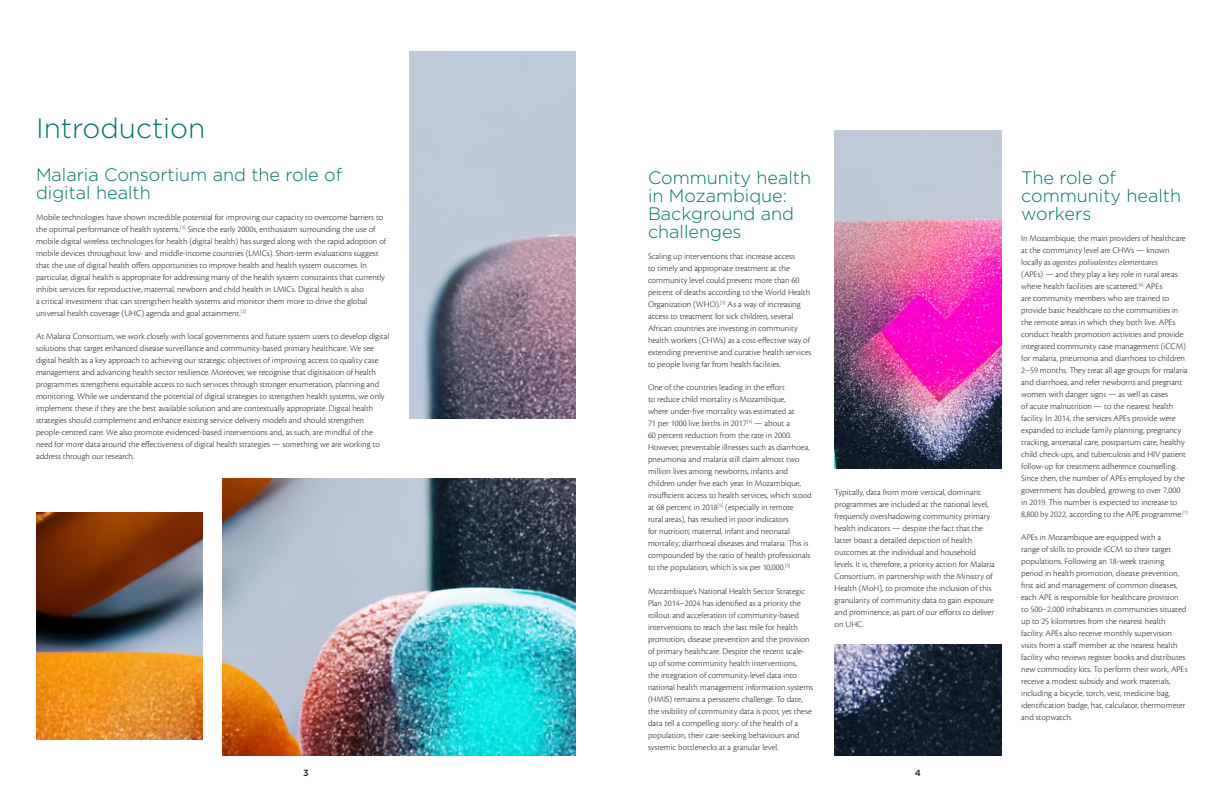
<style>
.page{position:relative;width:1224px;height:792px;background:#fff}
.page>*{position:absolute;margin:0;border:0;box-sizing:border-box;transform-origin:0 0}
.Heading_01{font:300 28px "Gotham";color:#007167}
.Heading_02{font:300 18px/18px "Gotham";color:#007167}
.body{font:300 9px/12px "Cronos Pro";color:#231f20}
.t1{font:500 9px "Gotham";color:#231f20}
.s1{font-style:italic}
</style>
<div class="page">
<img style="left:36px;top:513px;width:167px;height:227px">
<img style="left:223px;top:479px;width:353px;height:277px">
<img style="left:409px;top:51px;width:167px;height:368px">
<img style="left:835px;top:130px;width:166px;height:338px">
<img style="left:835px;top:645px;width:166px;height:111px">
<p class="Heading_01" style="left:36px;top:110px;width:171px">Introduction</p>
<p class="Heading_02" style="left:36px;top:165px;width:308px">Malaria Consortium and the role of digital health</p>
<p class="body" style="left:36px;top:211px;width:352px">Mobile technologies have shown incredible potential for improving our capacity to overcome barriers to the optimal performance of health systems.<sup>[1]</sup> Since the early 2000s, enthusiasm surrounding the use of mobile digital wireless technologies for health (digital health) has surged along with the rapid adoption of mobile devices throughout low- and middle-income countries (LMICs). Short-term evaluations suggest that the use of digital health offers opportunities to improve health and health system outcomes. In particular, digital health is appropriate for addressing many of the health system constraints that currently inhibit services for reproductive, maternal, newborn and child health in LMICs. Digital health is also<br>a critical investment that can strengthen health systems and monitor them more to drive the global universal health coverage (UHC) agenda and goal attainment.<sup>[2]</sup></p>
<p class="body" style="left:36px;top:330px;width:355px">At Malaria Consortium, we work closely with local governments and future system users to develop digital solutions that target enhanced disease surveillance and community-based primary healthcare. We see digital health as a key approach to achieving our strategic objectives of improving access to quality case management and advancing health sector resilience. Moreover, we recognise that digitisation of health programmes strengthens equitable access to such services through stronger enumeration, planning and monitoring. While we understand the potential of digital strategies to strengthen health systems, we only implement these if they are the best available solution and are contextually appropriate. Digital health strategies should complement and enhance existing service delivery models and should strengthen people-centred care. We also promote evidenced-based interventions and, as such, are mindful of the need for more data around the effectiveness of digital health strategies — something we are working to address through our research.</p>
<p class="Heading_02" style="left:648px;top:169px;width:165px">Community health in Mozambique:<br>Background and challenges</p>
<p class="body" style="left:648px;top:250px;width:165px">Scaling up interventions that increase access<br>to timely and appropriate treatment at the community level could prevent more than 60 percent of deaths according to the World Health Organization (WHO).<sup>[3]</sup> As a way of increasing access to treatment for sick children, several African countries are investing in community health workers (CHWs) as a cost-effective way of extending preventive and curative health services to people living far from health facilities.</p>
<p class="body" style="left:648px;top:381px;width:165px">One of the countries leading in the effort<br>to reduce child mortality is Mozambique,<br>where under-five mortality was estimated at<br>71 per 1000 live births in 2017<sup>[4]</sup> — about a<br>60 percent reduction from the rate in 2000.<br>However, preventable illnesses such as diarrhoea, pneumonia and malaria still claim almost two million lives among newborns, infants and children under five each year. In Mozambique, insufficient access to health services, which stood at 68 percent in 2018<sup>[5]</sup> (especially in remote<br>rural areas), has resulted in poor indicators<br>for nutrition; maternal, infant and neonatal mortality; diarrhoeal diseases and malaria. This is compounded by the ratio of health professionals to the population, which is six per 10,000.<sup>[5]</sup></p>
<p class="body" style="left:648px;top:585px;width:167px">Mozambique’s National Health Sector Strategic Plan 2014–2024 has identified as a priority the rollout and acceleration of community-based interventions to reach the last mile for health promotion, disease prevention and the provision of primary healthcare. Despite the recent scale&shy;up of some community health interventions,<br>the integration of community-level data into national health management information systems (HMIS) remains a persistent challenge. To date, the visibility of community data is poor, yet these data tell a compelling story: of the health of a population, their care-seeking behaviours and systemic bottlenecks at a granular level.</p>
<p class="body" style="left:835px;top:486px;width:162px">Typically, data from more vertical, dominant programmes are included at the national level, frequently overshadowing community primary health indicators — despite the fact that the latter boast a detailed depiction of health outcomes at the individual and household levels. It is, therefore, a priority action for Malaria Consortium, in partnership with the Ministry of Health (MoH), to promote the inclusion of this granularity of community data to gain exposure and prominence, as part of our efforts to deliver on UHC.</p>
<p class="t1" style="left:303px;top:767px;width:7px">3</p>
<p class="t1" style="left:915px;top:767px;width:8px">4</p>
<p class="Heading_02" style="left:1021px;top:169px;width:161px">The role of community health workers</p>
<p class="body" style="left:1021px;top:232px;width:168px">In Mozambique, the main providers of healthcare at the community level are CHWs — known locally as <span class="s1">agentes polivalentes elementares<br></span>(APEs) — and they play a key role in rural areas where health facilities are scattered.<sup>[6]</sup> APEs<br>are community members who are trained to provide basic healthcare to the communities in the remote areas in which they both live. APEs conduct health promotion activities and provide integrated community case management (iCCM) for malaria, pneumonia and diarrhoea to children 2–59 months. They treat all age groups for malaria and diarrhoea, and refer newborns and pregnant women with danger signs — as well as cases<br>of acute malnutrition — to the nearest health facility. In 2014, the services APEs provide were expanded to include family planning, pregnancy tracking, antenatal care, postpartum care, healthy child check-ups, and tuberculosis and HIV patient follow-up for treatment adherence counselling.<br>Since then, the number of APEs employed by the government has doubled, growing to over 7,000 in 2019. This number is expected to increase to 8,800 by 2022, according to the APE programme.<sup>[7]</sup></p>
<p class="body" style="left:1021px;top:531px;width:168px">APEs in Mozambique are equipped with a<br>range of skills to provide iCCM to their target populations. Following an 18-week training period in health promotion, disease prevention, first aid and management of common diseases, each APE is responsible for healthcare provision to 500–2,000 inhabitants in communities situated up to 25 kilometres from the nearest health facility. APEs also receive monthly supervision visits from a staff member at the nearest health facility who reviews register books and distributes new commodity kits. To perform their work, APEs receive a modest subsidy and work materials, including a bicycle, torch, vest, medicine bag, identification badge, hat, calculator, thermometer and stopwatch.</p>
</div>
